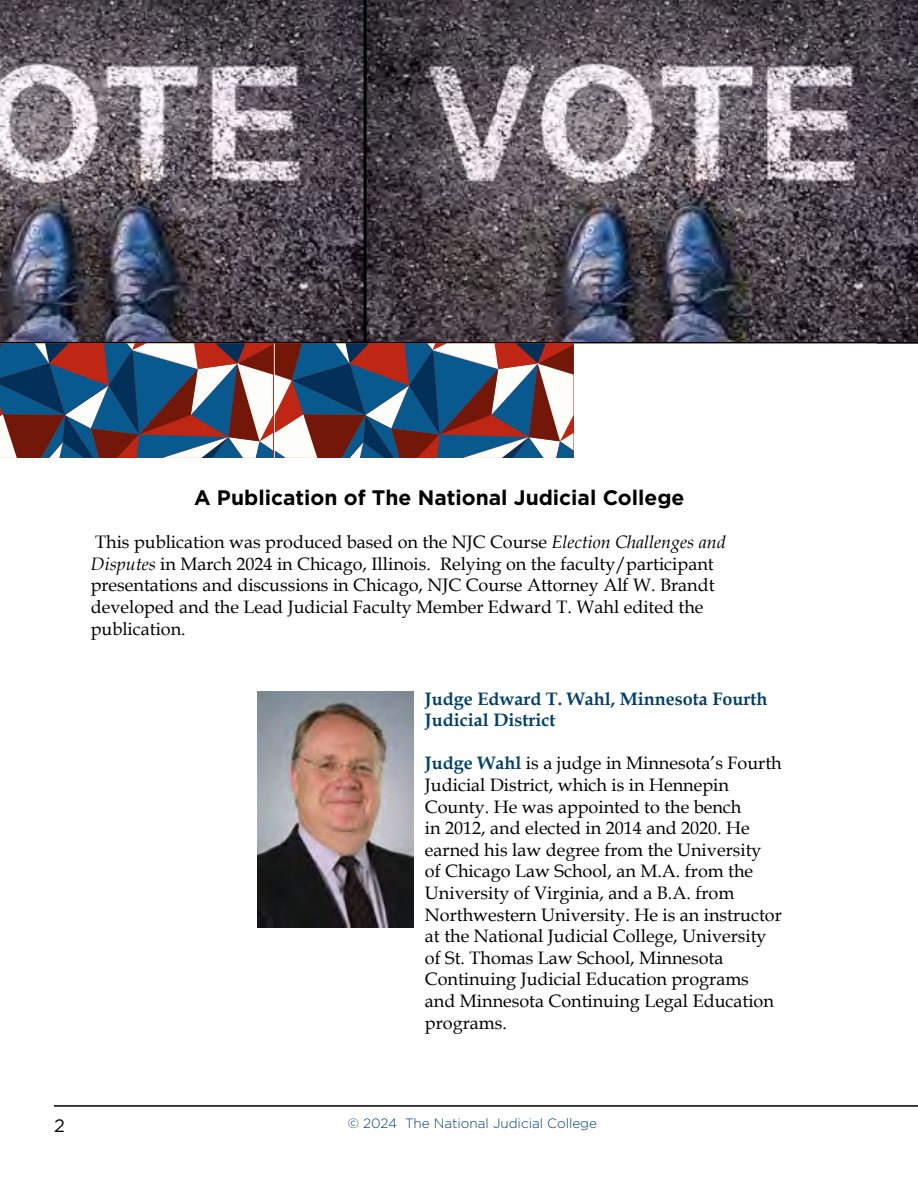
<style>
.page{position:relative;width:918px;height:1188px;background:#fff}
.page>*{position:absolute;margin:0;border:0;box-sizing:border-box;transform-origin:0 0}
.t1{font:700 21px "Gotham";color:#000}
.t2{font:18px/21.6px "Book Antiqua";color:#000}
.t3{font:700 18px/21.6px "Book Antiqua";color:#00406d}
.t4{font:18px "Gotham";color:#000}
.t5{font:300 13.5px "Gotham";color:#00406d}
.s1{font-style:italic}
.s2{font-weight:700;color:#00406d}
</style>
<div class="page">
<hr style="left:54px;top:1105px;width:864px;height:2px;background:#000">
<svg style="left:0;top:0;width:365px;height:343px;background:#625d67"></svg>
<svg style="left:365px;top:0;width:553px;height:343px;background:#5f5961"></svg>
<svg style="left:0;top:343px;width:574px;height:115px"></svg>
<img style="left:257px;top:691px;width:157px;height:237px">
<p class="t1" style="left:194px;top:484px;width:492px">A Publication of The National Judicial College</p>
<p class="t2" style="left:91px;top:531px;width:637px">This publication was produced based on the NJC Course <span class="s1">Election Challenges and Disputes</span> in March 2024 in Chicago, Illinois. Relying on the faculty/participant presentations and discussions in Chicago, NJC Course Attorney Alf W. Brandt developed and the Lead Judicial Faculty Member Edward T. Wahl edited the publication.</p>
<p class="t3" style="left:425px;top:688px;width:344px">Judge Edward T. Wahl, Minnesota Fourth<br>Judicial District</p>
<p class="t2" style="left:425px;top:752px;width:358px"><span class="s2">Judge Wahl</span> is a judge in Minnesota’s Fourth Judicial District, which is in Hennepin County. He was appointed to the bench<br>in 2012, and elected in 2014 and 2020. He earned his law degree from the University of Chicago Law School, an M.A. from the University of Virginia, and a B.A. from Northwestern University. He is an instructor at the National Judicial College, University of St. Thomas Law School, Minnesota Continuing Judicial Education programs and Minnesota Continuing Legal Education programs.</p>
<p class="t4" style="left:54px;top:1114px;width:12px">2</p>
<p class="t5" style="left:348px;top:1114px;width:251px">© 2024 The National Judicial College</p>
</div>
